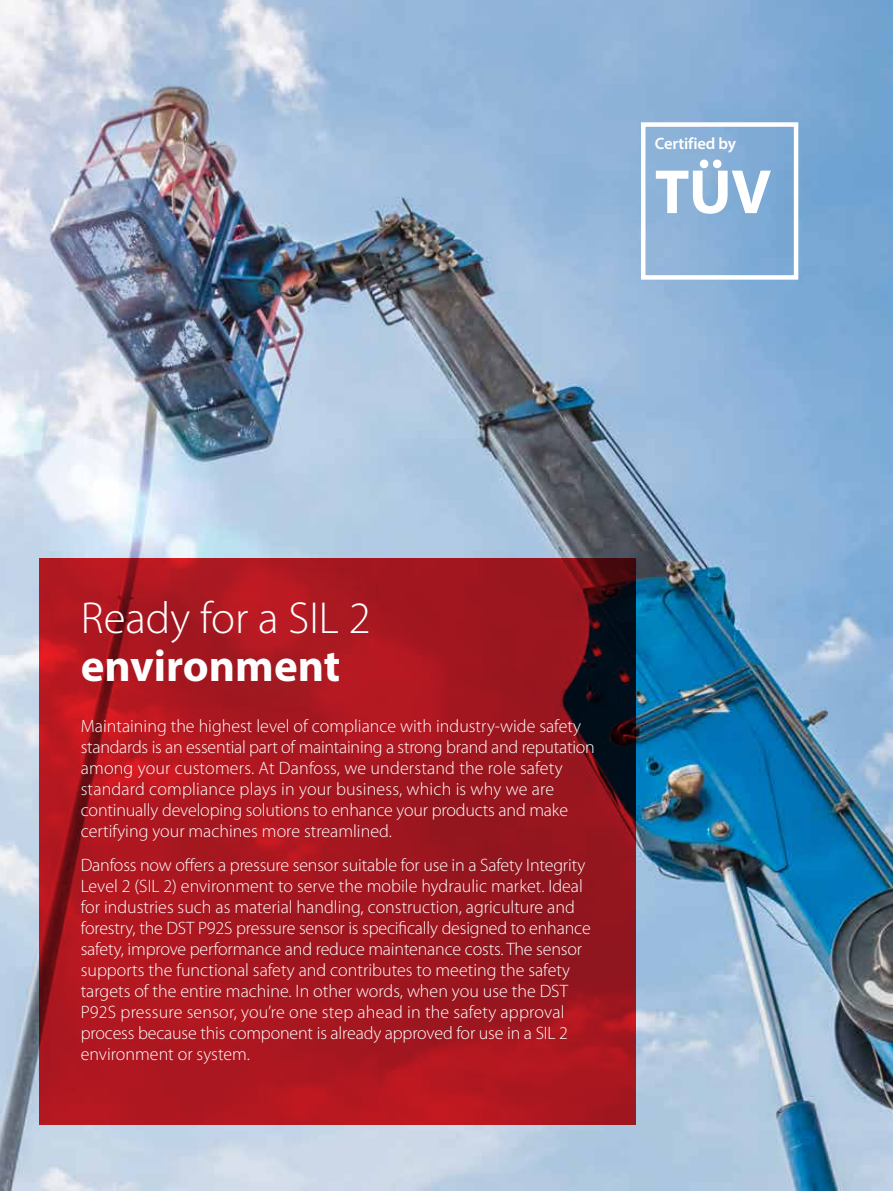
<style>
.page{position:relative;width:893px;height:1191px;background:#fff}
.page>*{position:absolute;margin:0;border:0;box-sizing:border-box;transform-origin:0 0}
.t1{font:700 63px "Myriad Pro";color:#fff}
.t2{font:300 45px "Myriad Pro";color:#fff}
.t3{font:700 45px "Myriad Pro";color:#fff}
.t4{font:300 18px/21px "Myriad Pro";color:#fff}
.t5{font:600 16.5px "Myriad Pro";letter-spacing:-.01em;color:#fff}
</style>
<div class="page">
<img style="left:0;top:0;width:893px;height:1191px">
<svg style="left:39px;top:558px;width:597px;height:566px;background:#a1161f"></svg>
<div style="left:641px;top:122px;width:157px;height:158px;border:4px solid #fff"></div>
<p class="t5" style="left:655px;top:133px;width:83px">Certified by</p>
<h1 class="t1" style="left:655px;top:151px;width:118px">TÜV</h1>
<h2 class="t2" style="left:81px;top:591px;width:292px">Ready for a SIL 2</h2>
<h2 class="t3" style="left:81px;top:637px;width:261px">environment</h2>
<p class="t4" style="left:81px;top:715px;width:516px">Maintaining the highest level of compliance with industry-wide safety standards is an essential part of maintaining a strong brand and reputation among your customers. At Danfoss, we understand the role safety standard compliance plays in your business, which is why we are continually developing solutions to enhance your products and make certifying your machines more streamlined.</p>
<p class="t4" style="left:81px;top:854px;width:512px">Danfoss now offers a pressure sensor suitable for use in a Safety Integrity Level 2 (SIL 2) environment to serve the mobile hydraulic market. Ideal for industries such as material handling, construction, agriculture and forestry, the DST P92S pressure sensor is specifically designed to enhance safety, improve performance and reduce maintenance costs. The sensor supports the functional safety and contributes to meeting the safety targets of the entire machine. In other words, when you use the DST P92S pressure sensor, you’re one step ahead in the safety approval process because this component is already approved for use in a SIL 2 environment or system.</p>
</div>
